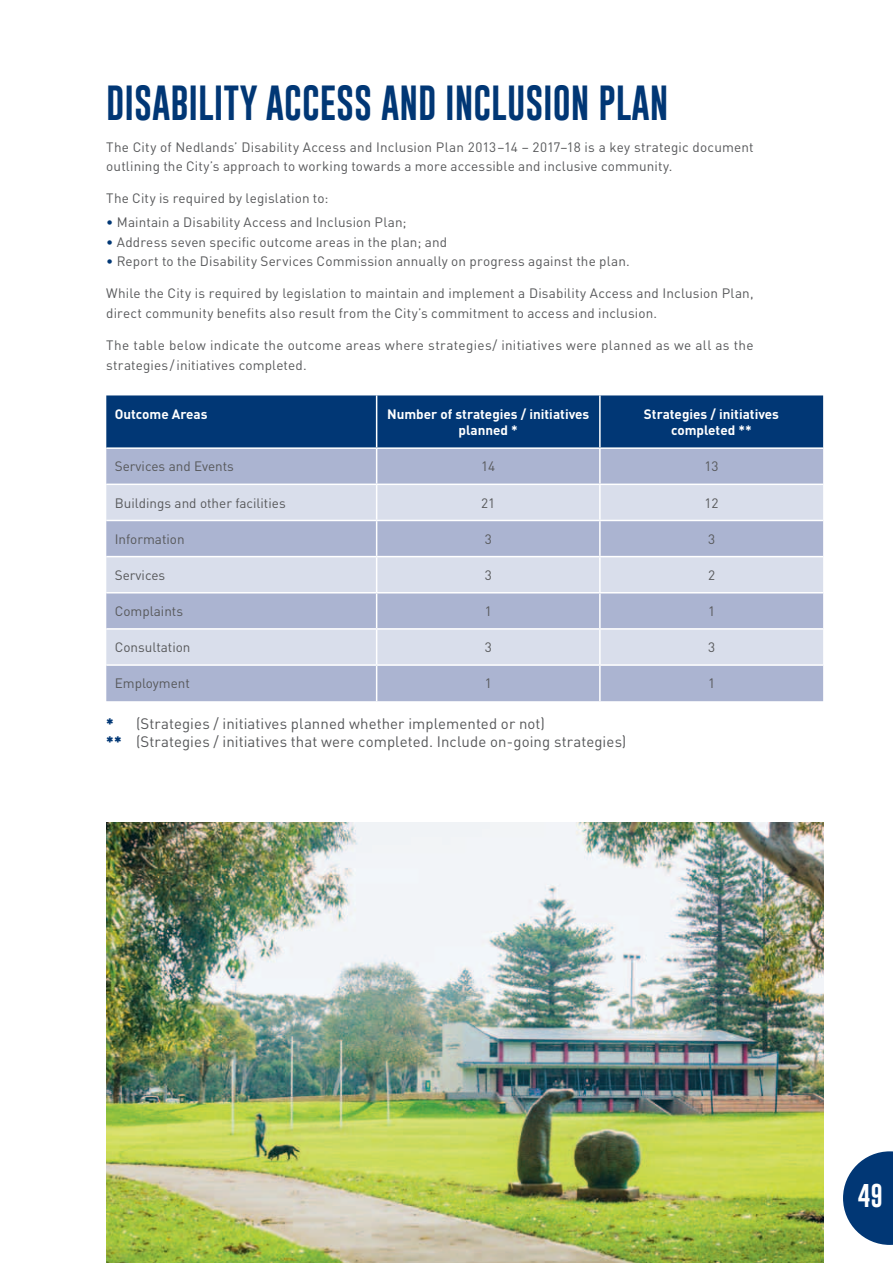
<style>
.page{position:relative;width:893px;height:1263px;background:#fff}
.page>*{position:absolute;margin:0;border:0;box-sizing:border-box;transform-origin:0 0}
.t1{font:36px "Gobold";color:#013775}
.t2{font:24px "Gobold";color:#fff}
.t3{font:15px/18px "DIN";letter-spacing:.005em;color:#57585a}
.t4{font:13.5px/19.5px "DIN";letter-spacing:.01em;color:#57585a}
.t5{font:700 13.5px/16.2px "DIN";color:#fff;text-align:center}
.s1{color:#013775}
.s2{font-weight:900;color:#013775}
</style>
<div class="page">
<svg style="left:843px;top:1151px;width:50px;height:94px"></svg>
<div style="left:106px;top:395px;width:717px;height:52px;background:#013775"></div>
<div style="left:106px;top:449px;width:717px;height:252px;background:#abb4d1"></div>
<svg style="left:106px;top:485px;width:717px;height:179px;background:#c7cde0"></svg>
<hr style="left:376px;top:395px;width:1px;height:52px;background:#fff">
<hr style="left:599px;top:395px;width:2px;height:52px;background:#fff">
<hr style="left:376px;top:449px;width:1px;height:35px;background:#fff">
<hr style="left:599px;top:449px;width:2px;height:35px;background:#fff">
<hr style="left:106px;top:484px;width:271px;height:1px;background:#fff">
<hr style="left:377px;top:484px;width:223px;height:1px;background:#fff">
<hr style="left:376px;top:485px;width:1px;height:35px;background:#fff">
<hr style="left:600px;top:484px;width:223px;height:1px;background:#fff">
<hr style="left:599px;top:485px;width:2px;height:35px;background:#fff">
<hr style="left:106px;top:520px;width:271px;height:1px;background:#fff">
<hr style="left:377px;top:520px;width:223px;height:1px;background:#fff">
<hr style="left:376px;top:521px;width:1px;height:35px;background:#fff">
<hr style="left:600px;top:520px;width:223px;height:1px;background:#fff">
<hr style="left:599px;top:521px;width:2px;height:35px;background:#fff">
<hr style="left:106px;top:556px;width:271px;height:1px;background:#fff">
<hr style="left:377px;top:556px;width:223px;height:1px;background:#fff">
<hr style="left:376px;top:557px;width:1px;height:35px;background:#fff">
<hr style="left:600px;top:556px;width:223px;height:1px;background:#fff">
<hr style="left:599px;top:557px;width:2px;height:35px;background:#fff">
<hr style="left:106px;top:592px;width:271px;height:1px;background:#fff">
<hr style="left:377px;top:592px;width:223px;height:1px;background:#fff">
<hr style="left:376px;top:593px;width:1px;height:35px;background:#fff">
<hr style="left:600px;top:592px;width:223px;height:1px;background:#fff">
<hr style="left:599px;top:593px;width:2px;height:35px;background:#fff">
<hr style="left:106px;top:628px;width:271px;height:2px;background:#fff">
<hr style="left:377px;top:628px;width:223px;height:2px;background:#fff">
<hr style="left:376px;top:630px;width:1px;height:34px;background:#fff">
<hr style="left:600px;top:628px;width:223px;height:2px;background:#fff">
<hr style="left:599px;top:630px;width:2px;height:34px;background:#fff">
<hr style="left:106px;top:664px;width:271px;height:2px;background:#fff">
<hr style="left:377px;top:664px;width:223px;height:2px;background:#fff">
<hr style="left:376px;top:666px;width:1px;height:35px;background:#fff">
<hr style="left:600px;top:664px;width:223px;height:2px;background:#fff">
<hr style="left:599px;top:666px;width:2px;height:35px;background:#fff">
<img style="left:106px;top:823px;width:718px;height:440px">
<h1 class="t1" style="left:106px;top:79px;width:34px">DISABILITY</h1>
<h1 class="t1" style="left:266px;top:79px;width:37px">ACCESS</h1>
<h1 class="t1" style="left:381px;top:79px;width:19px">AND</h1>
<h1 class="t1" style="left:445px;top:79px;width:27px">INCLUSION</h1>
<h1 class="t1" style="left:598px;top:79px;width:18px">PLAN</h1>
<p class="t4" style="left:106px;top:137px;width:649px">The City of Nedlands’ Disability Access and Inclusion Plan 2013–14 – 2017–18 is a key strategic document outlining the City’s approach to working towards a more accessible and inclusive community.</p>
<p class="t4" style="left:106px;top:189px;width:224px">The City is required by legislation to:</p>
<p class="t4" style="left:106px;top:213px;width:302px"><span class="s1">•</span> Maintain a Disability Access and Inclusion Plan;</p>
<p class="t4" style="left:106px;top:232px;width:342px"><span class="s1">•</span> Address seven specific outcome areas in the plan; and</p>
<p class="t4" style="left:106px;top:252px;width:525px"><span class="s1">•</span> Report to the Disability Services Commission annually on progress against the plan.</p>
<p class="t4" style="left:106px;top:284px;width:649px">While the City is required by legislation to maintain and implement a Disability Access and Inclusion Plan, direct community benefits also result from the City’s commitment to access and inclusion.</p>
<p class="t4" style="left:106px;top:336px;width:649px">The table below indicate the outcome areas where strategies/ initiatives were planned as we all as the strategies / initiatives completed.</p>
<p class="t5" style="left:115px;top:406px;width:94px">Outcome Areas</p>
<p class="t5" style="left:387px;top:406px;width:204px">Number of strategies / initiatives planned *</p>
<p class="t5" style="left:644px;top:406px;width:137px">Strategies / initiatives completed **</p>
<p class="t4" style="left:115px;top:457px;width:121px">Services and Events</p>
<p class="t4" style="left:481px;top:457px;width:16px">14</p>
<p class="t4" style="left:704px;top:457px;width:16px">13</p>
<p class="t4" style="left:115px;top:493px;width:172px">Buildings and other facilities</p>
<p class="t4" style="left:481px;top:493px;width:16px">21</p>
<p class="t4" style="left:704px;top:493px;width:16px">12</p>
<p class="t4" style="left:115px;top:529px;width:71px">Information</p>
<p class="t4" style="left:485px;top:529px;width:9px">3</p>
<p class="t4" style="left:708px;top:529px;width:9px">3</p>
<p class="t4" style="left:115px;top:565px;width:52px">Services</p>
<p class="t4" style="left:485px;top:565px;width:9px">3</p>
<p class="t4" style="left:708px;top:565px;width:9px">2</p>
<p class="t4" style="left:115px;top:601px;width:70px">Complaints</p>
<p class="t4" style="left:485px;top:601px;width:9px">1</p>
<p class="t4" style="left:708px;top:601px;width:9px">1</p>
<p class="t4" style="left:115px;top:638px;width:77px">Consultation</p>
<p class="t4" style="left:485px;top:638px;width:9px">3</p>
<p class="t4" style="left:708px;top:638px;width:9px">3</p>
<p class="t4" style="left:115px;top:674px;width:77px">Employment</p>
<p class="t4" style="left:485px;top:674px;width:9px">1</p>
<p class="t4" style="left:708px;top:674px;width:9px">1</p>
<p class="t3" style="left:106px;top:714px;width:522px"><span class="s2">*</span> (Strategies / initiatives planned whether implemented or not)<br><span class="s2">**</span> (Strategies / initiatives that were completed. Include on-going strategies)</p>
<h2 class="t2" style="left:858px;top:1180px;width:26px">49</h2>
</div>
